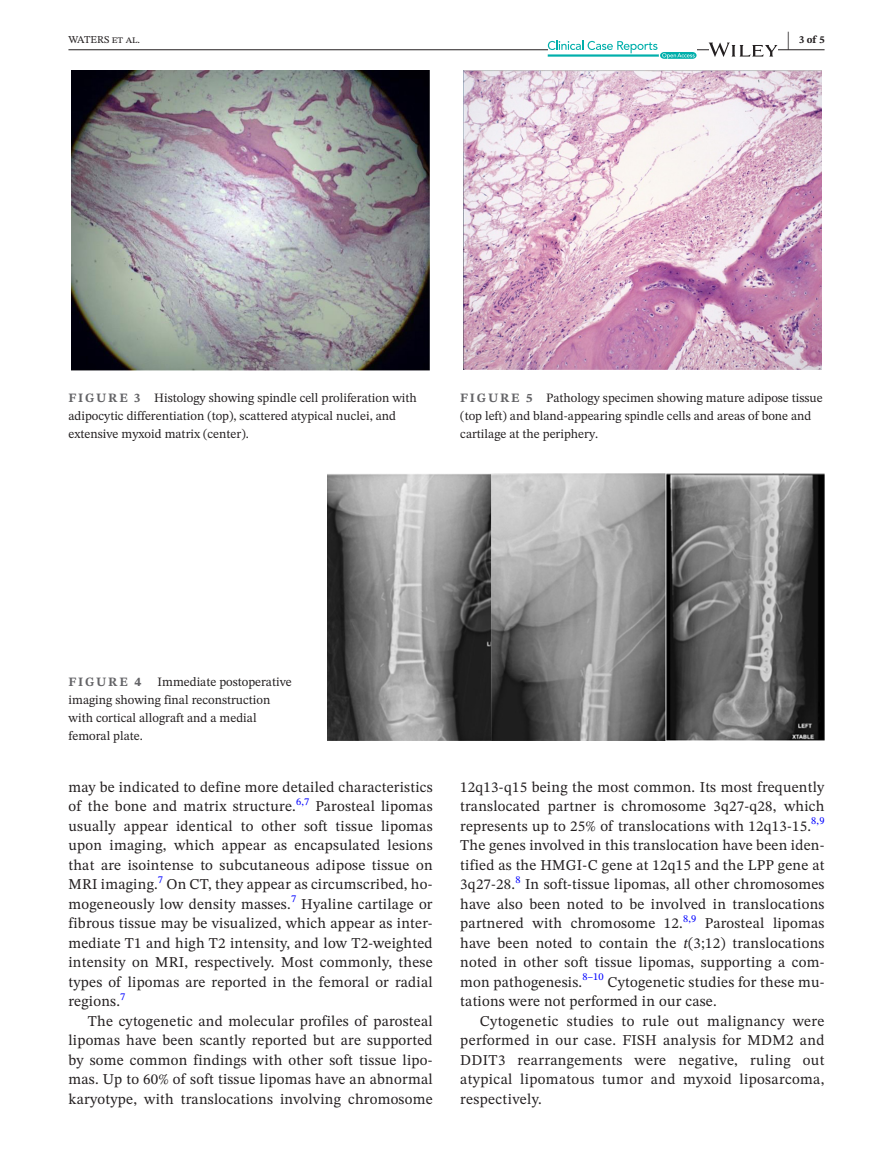
<style>
.page{position:relative;width:893px;height:1174px;background:#fff}
.page>*{position:absolute;margin:0;border:0;box-sizing:border-box;transform-origin:0 0}
.t1{font:700 21px "STIX Two Text";color:#231f20;scale:.42 1}
.t2{font:15px/19.5px "STIX Two Text";letter-spacing:.015em;color:#231f20;text-align:justify}
.t3{font:12.75px/18px "STIX Two Text";color:#231f20}
.t4{font:700 12.75px "STIX Two Text";letter-spacing:.14em;color:#636366}
.t5{font:10.5px "STIX Two Text";color:#00f}
.t6{font:10.5px "STIX Two Text";color:#231f20}
.t7{font:700 10.5px "STIX Two Text";color:#231f20}
.s1{font-weight:700;color:#636366}
.s2{font-style:italic}
</style>
<div class="page">
<hr style="left:68px;top:49px;width:756px;height:1px;background:#231f20">
<svg style="left:548px;top:41px;width:148px;height:18px"></svg>
<svg style="left:709px;top:43px;width:68px;height:14px"></svg>
<div style="left:68px;top:70px;width:365px;height:300px;background:linear-gradient(to bottom,#fff,#fff)"></div>
<img style="left:72px;top:70px;width:357px;height:300px">
<img style="left:327px;top:474px;width:497px;height:266px">
<img style="left:464px;top:70px;width:357px;height:300px">
<h1 class="t1" style="left:787px;top:24px;width:8px">|</h1>
<p class="t6" style="left:68px;top:32px;width:73px">WATERS et al.</p>
<p class="t7" style="left:799px;top:32px;width:27px">3 of 5</p>
<p class="t3" style="left:68px;top:389px;width:350px"><span class="s1">FIGURE 3</span> Histology showing spindle cell proliferation with adipocytic differentiation (top), scattered atypical nuclei, and extensive myxoid matrix (center).</p>
<p class="t3" style="left:460px;top:389px;width:364px"><span class="s1">FIGURE 5</span> Pathology specimen showing mature adipose tissue (top left) and bland-appearing spindle cells and areas of bone and cartilage at the periphery.</p>
<p class="t3" style="left:68px;top:673px;width:225px;text-indent:89px">Immediate postoperative imaging showing final reconstruction with cortical allograft and a medial femoral plate.</p>
<p class="t4" style="left:68px;top:673px;width:74px">FIGURE 4</p>
<p class="t2" style="left:68px;top:777px;width:366px">may be indicated to define more detailed characteristics of the bone and matrix structure.</p>
<p class="t5" style="left:296px;top:793px;width:15px">6,7</p>
<p class="t2" style="left:68px;top:796px;width:366px;text-indent:247px">Parosteal lipomas usually appear identical to other soft tissue lipomas upon imaging, which appear as encapsulated lesions that are isointense to subcutaneous adipose tissue on MRI imaging.</p>
<p class="t5" style="left:158px;top:871px;width:7px">7</p>
<p class="t2" style="left:68px;top:874px;width:366px;text-indent:98px">On CT, they appear as circumscribed, ho&shy;mogeneously low density masses.</p>
<p class="t5" style="left:291px;top:891px;width:7px">7</p>
<p class="t2" style="left:68px;top:894px;width:366px;text-indent:233px">Hyaline cartilage or fibrous tissue may be visualized, which appear as inter&shy;mediate T1 and high T2 intensity, and low T2-weighted intensity on MRI, respectively. Most commonly, these types of lipomas are reported in the femoral or radial regions.</p>
<p class="t5" style="left:120px;top:988px;width:7px">7</p>
<p class="t2" style="left:68px;top:1011px;width:366px;text-indent:20px">The cytogenetic and molecular profiles of parosteal lipomas have been scantly reported but are supported by some common findings with other soft tissue lipo&shy;mas. Up to 60% of soft tissue lipomas have an abnormal karyotype, with translocations involving chromosome</p>
<p class="t2" style="left:460px;top:777px;width:366px">12q13-q15 being the most common. Its most frequently translocated partner is chromosome 3q27-q28, which represents up to 25% of translocations with 12q13-15.</p>
<p class="t5" style="left:811px;top:813px;width:15px">8,9</p>
<p class="t2" style="left:460px;top:835px;width:366px">The genes involved in this translocation have been iden&shy;tified as the HMGI-C gene at 12q15 and the LPP gene at 3q27-28.</p>
<p class="t5" style="left:515px;top:871px;width:7px">8</p>
<p class="t2" style="left:460px;top:874px;width:366px;text-indent:65px">In soft-tissue lipomas, all other chromosomes have also been noted to be involved in translocations partnered with chromosome 12.</p>
<p class="t5" style="left:683px;top:910px;width:15px">8,9</p>
<p class="t2" style="left:460px;top:913px;width:366px;text-indent:245px">Parosteal lipomas have been noted to contain the <span class="s2">t</span>(3;12) translocations noted in other soft tissue lipomas, supporting a com&shy;mon pathogenesis.</p>
<p class="t5" style="left:582px;top:969px;width:23px">8–10</p>
<p class="t2" style="left:460px;top:972px;width:366px;text-indent:147px">Cytogenetic studies for these mu&shy;tations were not performed in our case.</p>
<p class="t2" style="left:460px;top:1011px;width:366px;text-indent:20px">Cytogenetic studies to rule out malignancy were performed in our case. FISH analysis for MDM2 and DDIT3 rearrangements were negative, ruling out atypical lipomatous tumor and myxoid liposarcoma, respectively.</p>
</div>
